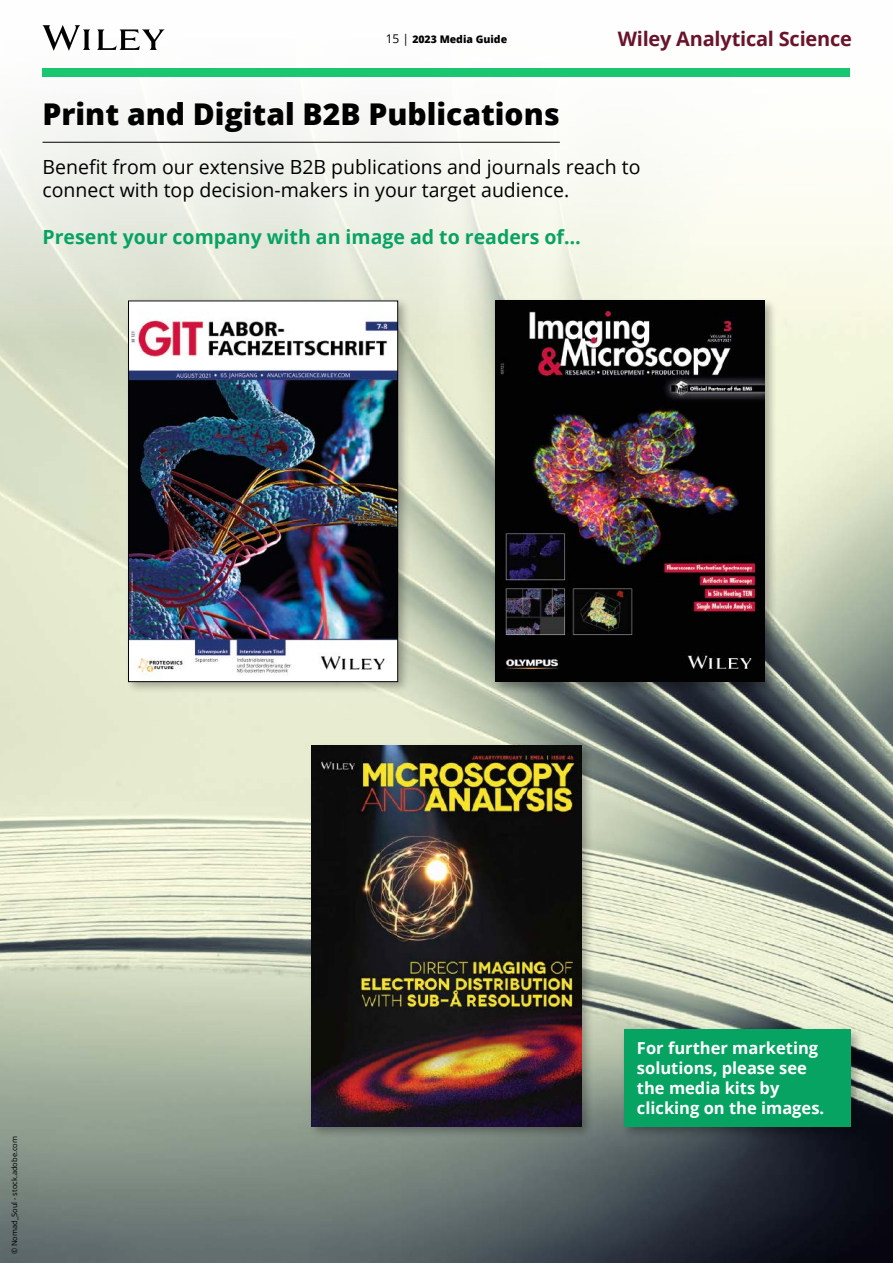
<style>
.page{position:relative;width:893px;height:1263px;background:#fff}
.page>*{position:absolute;margin:0;border:0;box-sizing:border-box;transform-origin:0 0}
.t1{font:800 30px "Open Sans";color:#000}
.t2{font:700 19.95px "Open Sans";letter-spacing:-.01em;color:#691129}
.t3{font:19.5px/23.4px "Open Sans";color:#000}
.t4{font:700 19.5px "Open Sans";color:#07a363}
.t5{font:700 16.5px/19.8px "Open Sans";color:#fff}
.t6{font:800 10.5px "Open Sans";color:#000}
.t7{font:7.5px "Open Sans";color:#000}
.s1{font-weight:400;font-size:12px}
</style>
<div class="page">
<img style="left:0;top:25px;width:893px;height:1238px">
<div style="left:43px;top:68px;width:807px;height:9px;background:#18c76f"></div>
<hr style="left:43px;top:142px;width:517px;height:1px;background:#000">
<div style="left:308px;top:742px;width:286px;height:397px;background:#000;opacity:.3"></div>
<img style="left:312px;top:746px;width:269px;height:380px">
<div style="left:124px;top:297px;width:286px;height:397px;background:#000;opacity:.3"></div>
<img style="left:130px;top:303px;width:266px;height:377px">
<div style="left:128px;top:301px;width:270px;height:381px;border:1px solid #000"></div>
<div style="left:491px;top:297px;width:286px;height:397px;background:#000;opacity:.3"></div>
<img style="left:495px;top:301px;width:269px;height:381px">
<div style="left:620px;top:1025px;width:243px;height:114px;background:#000;opacity:.3"></div>
<div style="left:624px;top:1029px;width:226px;height:97px;background:#07a363"></div>
<p class="t6" style="left:386px;top:31px;width:123px"><span class="s1">15 |</span> 2023 Media Guide</p>
<p class="t2" style="left:618px;top:25px;width:236px">Wiley Analytical Science</p>
<h1 class="t1" style="left:43px;top:91px;width:519px">Print and Digital B2B Publications</h1>
<p class="t3" style="left:43px;top:155px;width:599px">Benefit from our extensive B2B publications and journals reach to connect with top decision-makers in your target audience.</p>
<p class="t4" style="left:43px;top:223px;width:540px">Present your company with an image ad to readers of…</p>
<p class="t7" style="left:9px;top:1254px;width:120px;rotate:-90deg">© Nomad_Soul - stock.adobe.com</p>
<p class="t5" style="left:637px;top:1038px;width:189px">For further marketing solutions, please see the media kits by clicking on the images.</p>
</div>
